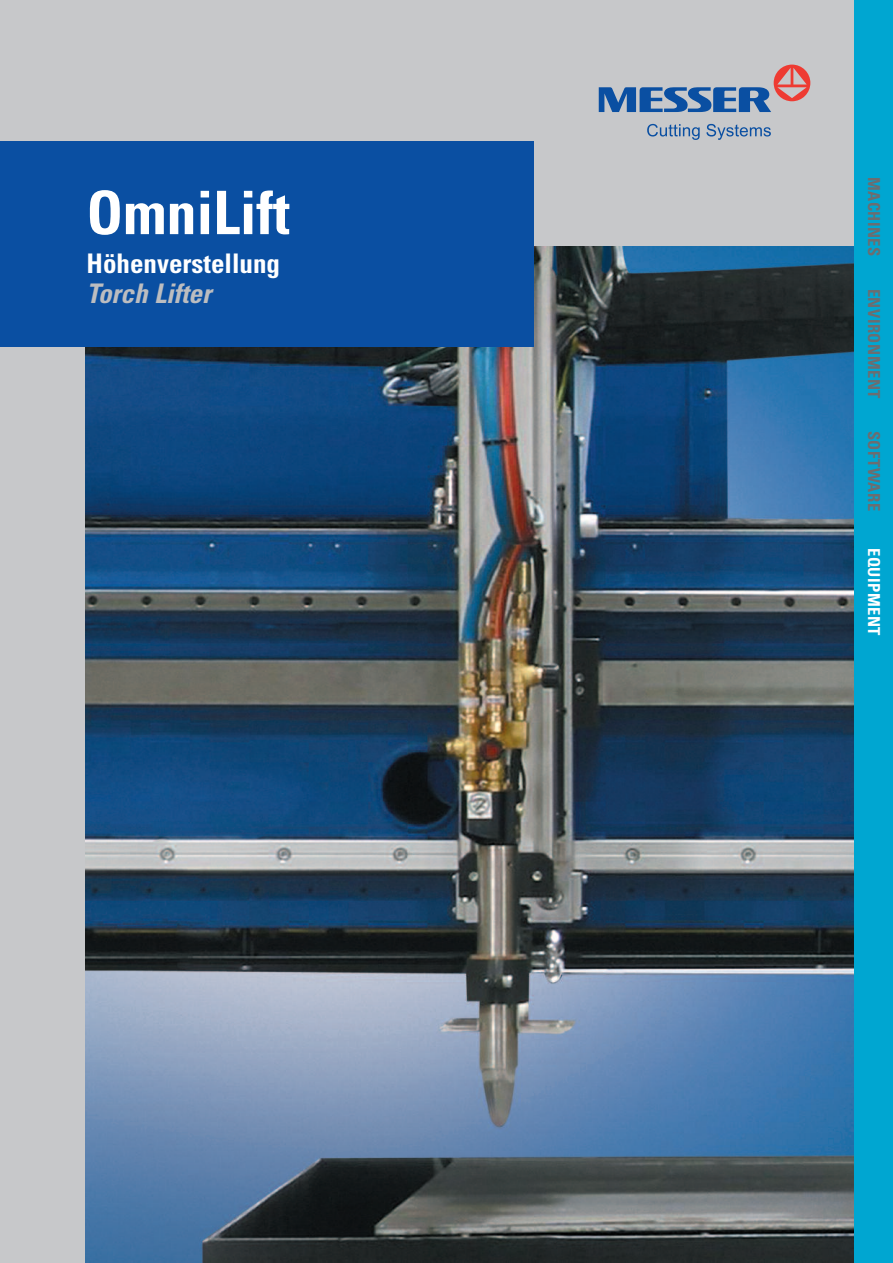
<style>
.page{position:relative;width:893px;height:1263px;background:#c7c8ca}
.page>*{position:absolute;margin:0;border:0;box-sizing:border-box;transform-origin:0 0}
.t1{font:700 condensed 60px "Univers";color:#fff}
.t2{font:700 condensed 27px "Univers";color:#fff}
.t3{font:italic 700 condensed 27px "Univers";color:#bcbdc0}
.t4{font:700 condensed 16.5px "Univers";letter-spacing:.03em;color:#6c6d70}
.t5{font:700 condensed 16.5px "Univers";letter-spacing:.03em;color:#fff}
</style>
<div class="page">
<img style="left:85px;top:247px;width:770px;height:1016px">
<svg style="left:599px;top:65px;width:211px;height:47px"></svg>
<svg style="left:647px;top:124px;width:53px;height:16px"></svg>
<svg style="left:706px;top:124px;width:65px;height:16px"></svg>
<div style="left:855px;top:0;width:38px;height:1263px;background:#00a6d1"></div>
<div style="left:0;top:141px;width:534px;height:206px;background:#0a4fa2"></div>
<h1 class="t1" style="left:87px;top:191px;width:205px">OmniLift</h1>
<h2 class="t2" style="left:87px;top:253px;width:195px">Höhenverstellung</h2>
<h2 class="t3" style="left:87px;top:283px;width:126px">Torch Lifter</h2>
<p class="t4" style="left:880px;top:177px;width:81px;rotate:90deg">MACHINES</p>
<p class="t4" style="left:880px;top:289px;width:111px;rotate:90deg">ENVIRONMENT</p>
<p class="t4" style="left:880px;top:431px;width:82px;rotate:90deg">SOFTWARE</p>
<p class="t5" style="left:880px;top:548px;width:89px;rotate:90deg">EQUIPMENT</p>
</div>
